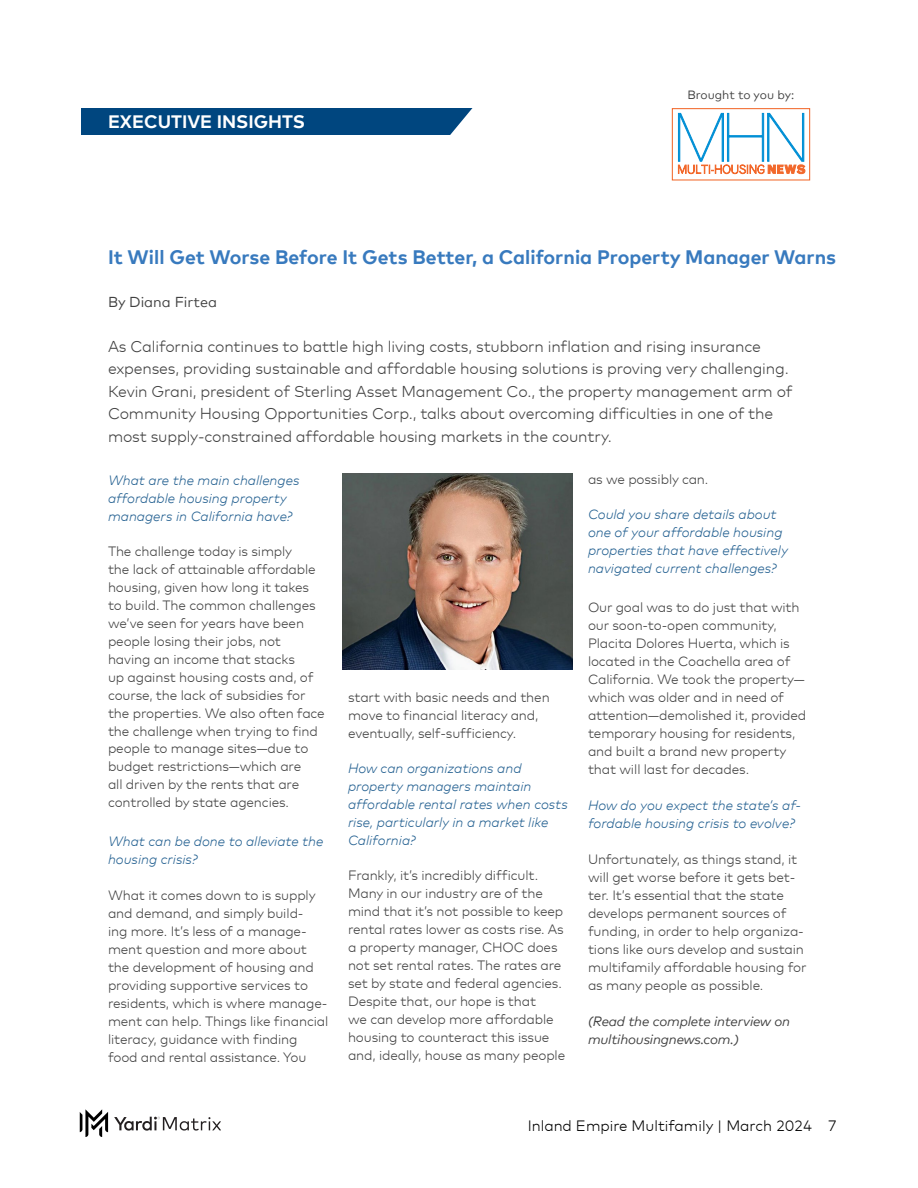
<style>
.page{position:relative;width:918px;height:1188px;background:#fff}
.page>*{position:absolute;margin:0;border:0;box-sizing:border-box;transform-origin:0 0}
.t1{font:700 19.5px "Mark Offc Pro";color:#387abe}
.t2{font:700 18px "Mark Offc Pro";color:#fff}
.t3{font:300 15.75px/22.5px "Mark Offc Pro";letter-spacing:-.01em;color:#414141}
.t4{font:300 15px "Mark Offc Pro";color:#000}
.t5{font:14.4px "Mark Offc Pro";color:#414141}
.t6{font:300 13.5px/18px "Mark Offc Pro";letter-spacing:-.01em;color:#414141}
.t7{font:italic 300 13.5px/18px "Mark Offc Pro";color:#266292}
.t8{font:italic 13.5px/18px "Mark Offc Pro";letter-spacing:-.01em;color:#414141}
.t9{font:12px "Mark Offc Pro";color:#414141}
</style>
<div class="page">
<svg style="left:114px;top:1117px;width:107px;height:14px"></svg>
<svg style="left:80px;top:1109px;width:28px;height:28px"></svg>
<div style="left:672px;top:108px;width:138px;height:73px;border:1px solid #f2682b"></div>
<svg style="left:678px;top:112px;width:127px;height:62px"></svg>
<div style="left:81px;top:108px;width:391px;height:27px;background:#00467f"></div>
<img style="left:342px;top:474px;width:231px;height:196px">
<h2 class="t2" style="left:108px;top:108px;width:199px">EXECUTIVE INSIGHTS</h2>
<p class="t9" style="left:687px;top:86px;width:108px">Brought to you by:</p>
<h1 class="t1" style="left:108px;top:242px;width:730px">It Will Get Worse Before It Gets Better, a California Property Manager Warns</h1>
<p class="t5" style="left:108px;top:292px;width:111px">By Diana Firtea</p>
<p class="t3" style="left:108px;top:334px;width:686px">As California continues to battle high living costs, stubborn inflation and rising insurance expenses, providing sustainable and affordable housing solutions is proving very challenging.<br>Kevin Grani, president of Sterling Asset Management Co., the property management arm of Community Housing Opportunities Corp., talks about overcoming difficulties in one of the most supply-constrained affordable housing markets in the country.</p>
<p class="t7" style="left:108px;top:470px;width:193px">What are the main challenges affordable housing property managers in California have?</p>
<p class="t6" style="left:108px;top:541px;width:218px">The challenge today is simply<br>the lack of attainable affordable housing, given how long it takes to build. The common challenges we’ve seen for years have been people losing their jobs, not having an income that stacks<br>up against housing costs and, of course, the lack of subsidies for the properties. We also often face the challenge when trying to find people to manage sites—due to budget restrictions—which are<br>all driven by the rents that are controlled by state agencies.</p>
<p class="t7" style="left:108px;top:831px;width:217px">What can be done to alleviate the housing crisis?</p>
<p class="t6" style="left:108px;top:885px;width:222px">What it comes down to is supply and demand, and simply build-<br>ing more. It’s less of a manage&shy;ment question and more about the development of housing and providing supportive services to residents, which is where manage&shy;ment can help. Things like financial literacy, guidance with finding food and rental assistance. You</p>
<p class="t6" style="left:348px;top:687px;width:203px">start with basic needs and then move to financial literacy and, eventually, self-sufficiency.</p>
<p class="t7" style="left:348px;top:758px;width:221px">How can organizations and property managers maintain affordable rental rates when costs rise, particularly in a market like<br>California?</p>
<p class="t6" style="left:348px;top:865px;width:219px">Frankly, it’s incredibly difficult.<br>Many in our industry are of the mind that it’s not possible to keep rental rates lower as costs rise. As a property manager, CHOC does not set rental rates. The rates are set by state and federal agencies.<br>Despite that, our hope is that<br>we can develop more affordable housing to counteract this issue and, ideally, house as many people</p>
<p class="t6" style="left:588px;top:470px;width:122px">as we possibly can.</p>
<p class="t7" style="left:588px;top:505px;width:201px">Could you share details about one of your affordable housing properties that have effectively navigated current challenges?</p>
<p class="t6" style="left:588px;top:597px;width:220px">Our goal was to do just that with our soon-to-open community,<br>Placita Dolores Huerta, which is located in the Coachella area of<br>California. We took the property— which was older and in need of attention—demolished it, provided temporary housing for residents, and built a brand new property that will last for decades.</p>
<p class="t7" style="left:588px;top:795px;width:215px">How do you expect the state’s af&shy;fordable housing crisis to evolve?</p>
<p class="t6" style="left:588px;top:849px;width:220px">Unfortunately, as things stand, it will get worse before it gets bet&shy;ter. It’s essential that the state develops permanent sources of funding, in order to help organiza&shy;tions like ours develop and sustain multifamily affordable housing for as many people as possible.</p>
<p class="t8" style="left:588px;top:1011px;width:204px">(Read the complete interview on multihousingnews.com.)</p>
<p class="t4" style="left:528px;top:1115px;width:311px">Inland Empire Multifamily | March 2024 7</p>
</div>
